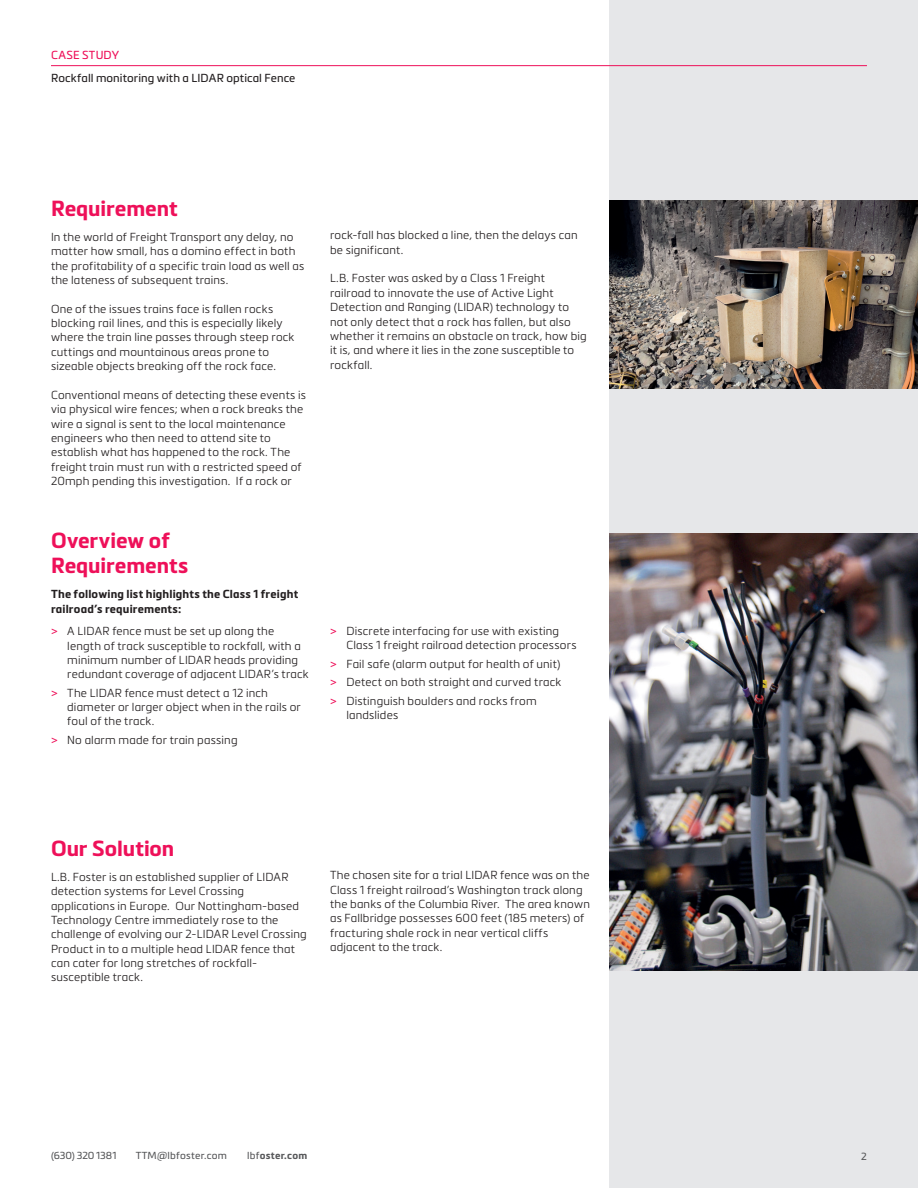
<style>
.page{position:relative;width:918px;height:1188px;background:#fff}
.page>*{position:absolute;margin:0;border:0;box-sizing:border-box;transform-origin:0 0}
.t1{font:700 21.6px/25.8px "Metronic Pro";color:#ee1059}
.t2{font:300 11.55px/14.4px "Metronic Pro";letter-spacing:.015em;color:#231f20}
.t3{font:700 11.55px/14.4px "Metronic Pro";letter-spacing:.015em;color:#231f20}
.t4{font:11.55px "Metronic Pro";letter-spacing:.005em;color:#231f20}
.t5{font:11.55px "Metronic Pro";letter-spacing:.02em;color:#ee1059}
.t6{font:10.2px "Metronic Pro";color:#57585a}
.t7{font:10.05px "Metronic Pro";letter-spacing:.02em;color:#57585a}
.t8{font:10.05px "Metronic Pro";letter-spacing:-.005em;color:#57585a}
.t9{font:700 10.05px "Metronic Pro";letter-spacing:.025em;color:#57585a}
.s1{font-weight:400;color:#ee1059}
.s2{font-weight:400}
</style>
<div class="page">
<div style="left:609px;top:0;width:309px;height:1188px;background:#e6e7e9"></div>
<hr style="left:51px;top:65px;width:816px;height:1px;background:#ee1059">
<img style="left:609px;top:533px;width:309px;height:437px">
<img style="left:610px;top:201px;width:308px;height:188px">
<p class="t5" style="left:51px;top:47px;width:70px">CASE STUDY</p>
<p class="t4" style="left:51px;top:69px;width:246px">Rockfall monitoring with a LIDAR optical Fence</p>
<h1 class="t1" style="left:51px;top:195px;width:128px">Requirement</h1>
<p class="t2" style="left:51px;top:229px;width:255px">In the world of Freight Transport any delay, no matter how small, has a domino effect in both the profitability of a specific train load as well as the lateness of subsequent trains.</p>
<p class="t2" style="left:51px;top:301px;width:245px">One of the issues trains face is fallen rocks blocking rail lines, and this is especially likely where the train line passes through steep rock cuttings and mountainous areas prone to sizeable objects breaking off the rock face.</p>
<p class="t2" style="left:51px;top:387px;width:256px">Conventional means of detecting these events is via physical wire fences; when a rock breaks the wire a signal is sent to the local maintenance engineers who then need to attend site to establish what has happened to the rock. The freight train must run with a restricted speed of 20mph pending this investigation. If a rock or</p>
<h1 class="t1" style="left:51px;top:527px;width:139px">Overview of<br>Requirements</h1>
<p class="t3" style="left:51px;top:587px;width:249px">The following list highlights the Class 1 freight railroad’s requirements:</p>
<p class="t2" style="left:67px;top:624px;width:243px;text-indent:-16px"><span class="s1">&gt;</span> A LIDAR fence must be set up along the length of track susceptible to rockfall, with a minimum number of LIDAR heads providing redundant coverage of adjacent LIDAR’s track</p>
<p class="t2" style="left:67px;top:685px;width:235px;text-indent:-16px"><span class="s1">&gt;</span> The LIDAR fence must detect a 12 inch diameter or larger object when in the rails or foul of the track.</p>
<p class="t2" style="left:51px;top:732px;width:188px"><span class="s1">&gt;</span> No alarm made for train passing</p>
<p class="t2" style="left:330px;top:228px;width:249px">rock-fall has blocked a line, then the delays can be significant.</p>
<p class="t2" style="left:330px;top:271px;width:258px">L.B. Foster was asked by a Class 1 Freight railroad to innovate the use of Active Light Detection and Ranging (LIDAR) technology to not only detect that a rock has fallen, but also whether it remains an obstacle on track, how big it is, and where it lies in the zone susceptible to rockfall.</p>
<p class="t2" style="left:346px;top:623px;width:232px;text-indent:-16px"><span class="s1">&gt;</span> Discrete interfacing for use with existing<br>Class 1 freight railroad detection processors</p>
<p class="t2" style="left:330px;top:654px;width:233px;line-height:18.5px;text-align:justify"><span class="s1">&gt;</span> Fail safe (alarm output for health of unit) <span class="s1">&gt;</span> Detect on both straight and curved track <span class="s1">&gt;</span> Distinguish boulders and rocks from</p>
<p class="t2" style="left:346px;top:707px;width:53px">landslides</p>
<h1 class="t1" style="left:51px;top:835px;width:125px">Our Solution</h1>
<p class="t2" style="left:51px;top:869px;width:257px">L.B. Foster is an established supplier of LIDAR detection systems for Level Crossing applications in Europe. Our Nottingham-based Technology Centre immediately rose to the challenge of evolving our 2-LIDAR Level Crossing Product in to a multiple head LIDAR fence that can cater for long stretches of rockfall&shy;susceptible track.</p>
<p class="t2" style="left:330px;top:868px;width:261px">The chosen site for a trial LIDAR fence was on the Class 1 freight railroad’s Washington track along the banks of the Columbia River. The area known as Fallbridge possesses 600 feet (185 meters) of fracturing shale rock in near vertical cliffs adjacent to the track.</p>
<p class="t8" style="left:51px;top:1149px;width:67px">(630) 320 1381</p>
<p class="t7" style="left:136px;top:1149px;width:93px">TTM@lbfoster.com</p>
<p class="t9" style="left:247px;top:1149px;width:62px"><span class="s2">lbf</span>oster.com</p>
<p class="t6" style="left:861px;top:1149px;width:7px">2</p>
</div>
